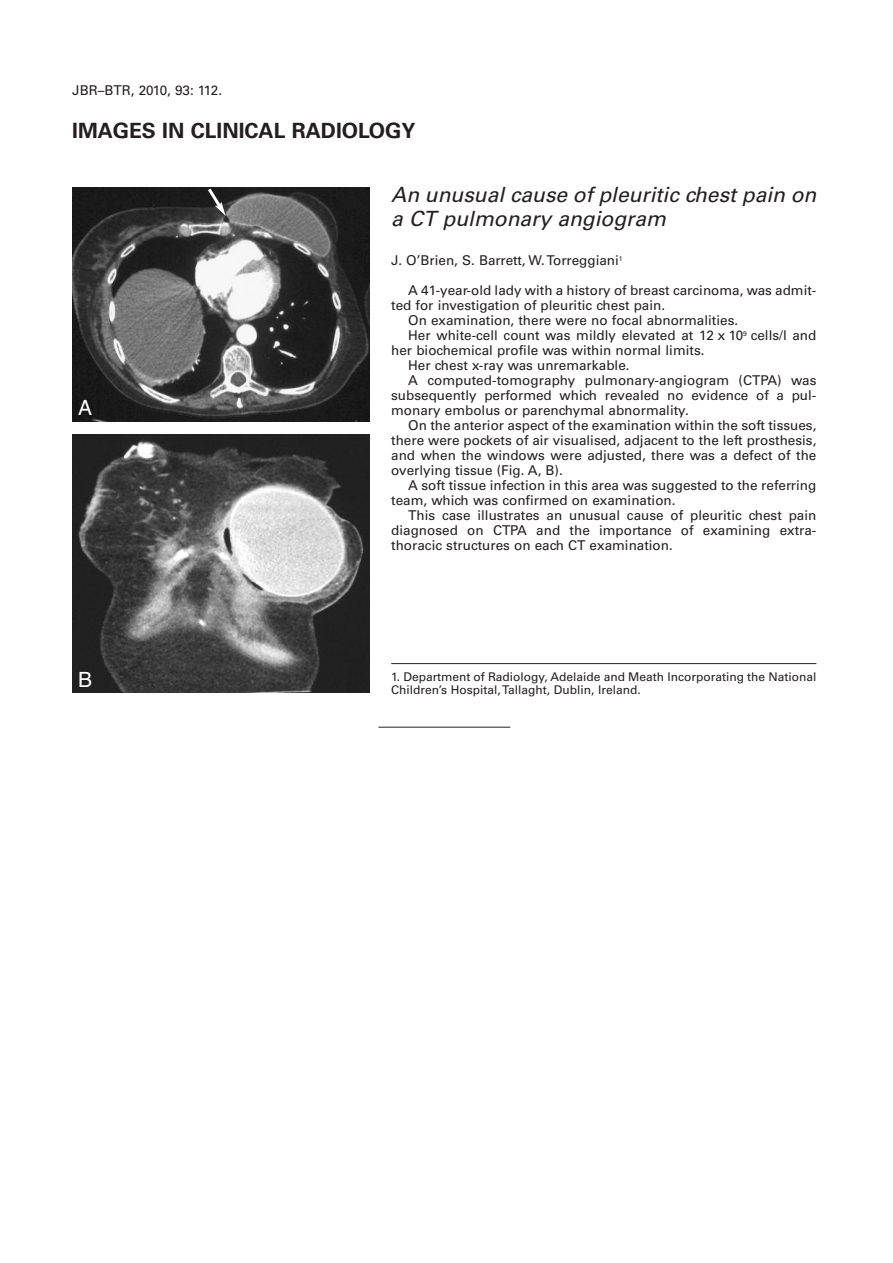
<style>
.page{position:relative;width:893px;height:1263px;background:#fff}
.page>*{position:absolute;margin:0;border:0;box-sizing:border-box;transform-origin:0 0}
.t1{font:italic 21px/24px "Univers";color:#231f20}
.t2{font:700 21px "Univers";color:#231f20}
.t3{font:21px "Helvetica";color:#fff}
.t4{font:13.5px "Univers";color:#231f20}
.t5{font:12px/13.5px "Univers";color:#231f20}
</style>
<div class="page">
<img style="left:72px;top:187px;width:298px;height:234px">
<img style="left:72px;top:434px;width:298px;height:259px">
<hr style="left:391px;top:663px;width:425px;height:1px;background:#231f20">
<hr style="left:378px;top:727px;width:132px;height:1px;background:#231f20">
<svg style="left:205px;top:187px;width:21px;height:29px"></svg>
<p class="t4" style="left:72px;top:85px;width:151px">JBR–BTR, 2010, 93: 112.</p>
<h1 class="t2" style="left:72px;top:123px;width:345px">IMAGES IN CLINICAL RADIOLOGY</h1>
<h1 class="t3" style="left:78px;top:400px;width:16px">A</h1>
<h1 class="t3" style="left:78px;top:672px;width:16px">B</h1>
<h1 class="t1" style="left:391px;top:185px;width:427px">An unusual cause of pleuritic chest pain on a CT pulmonary angiogram</h1>
<p class="t4" style="left:391px;top:256px;width:233px">J. O’Brien, S. Barrett, W.Torreggiani<sup>1</sup></p>
<p class="t4" style="left:408px;top:286px;width:410px">A 41-year-old lady with a history of breast carcinoma, was admit-</p>
<p class="t4" style="left:391px;top:301px;width:275px">ted for investigation of pleuritic chest pain.</p>
<p class="t4" style="left:408px;top:316px;width:331px">On examination, there were no focal abnormalities.</p>
<p class="t4" style="left:408px;top:331px;width:410px">Her white-cell count was mildly elevated at 12 x 10<sup>9</sup> cells/l and</p>
<p class="t4" style="left:391px;top:346px;width:315px">her biochemical profile was within normal limits.</p>
<p class="t4" style="left:408px;top:361px;width:223px">Her chest x-ray was unremarkable.</p>
<p class="t4" style="left:408px;top:376px;width:410px">A computed-tomography pulmonary-angiogram (CTPA) was</p>
<p class="t4" style="left:391px;top:391px;width:427px">subsequently performed which revealed no evidence of a pul-</p>
<p class="t4" style="left:391px;top:406px;width:299px">monary embolus or parenchymal abnormality.</p>
<p class="t4" style="left:408px;top:421px;width:410px">On the anterior aspect of the examination within the soft tissues,</p>
<p class="t4" style="left:391px;top:436px;width:427px">there were pockets of air visualised, adjacent to the left prosthesis,</p>
<p class="t4" style="left:391px;top:451px;width:427px">and when the windows were adjusted, there was a defect of the</p>
<p class="t4" style="left:391px;top:466px;width:173px">overlying tissue (Fig. A, B).</p>
<p class="t4" style="left:408px;top:481px;width:410px">A soft tissue infection in this area was suggested to the referring</p>
<p class="t4" style="left:391px;top:496px;width:286px">team, which was confirmed on examination.</p>
<p class="t4" style="left:408px;top:511px;width:410px">This case illustrates an unusual cause of pleuritic chest pain</p>
<p class="t4" style="left:391px;top:526px;width:427px">diagnosed on CTPA and the importance of examining extra-</p>
<p class="t4" style="left:391px;top:541px;width:283px">thoracic structures on each CT examination.</p>
<p class="t5" style="left:391px;top:671px;width:427px">1. Department of Radiology, Adelaide and Meath Incorporating the National<br>Children’s Hospital,Tallaght, Dublin, Ireland.</p>
</div>
